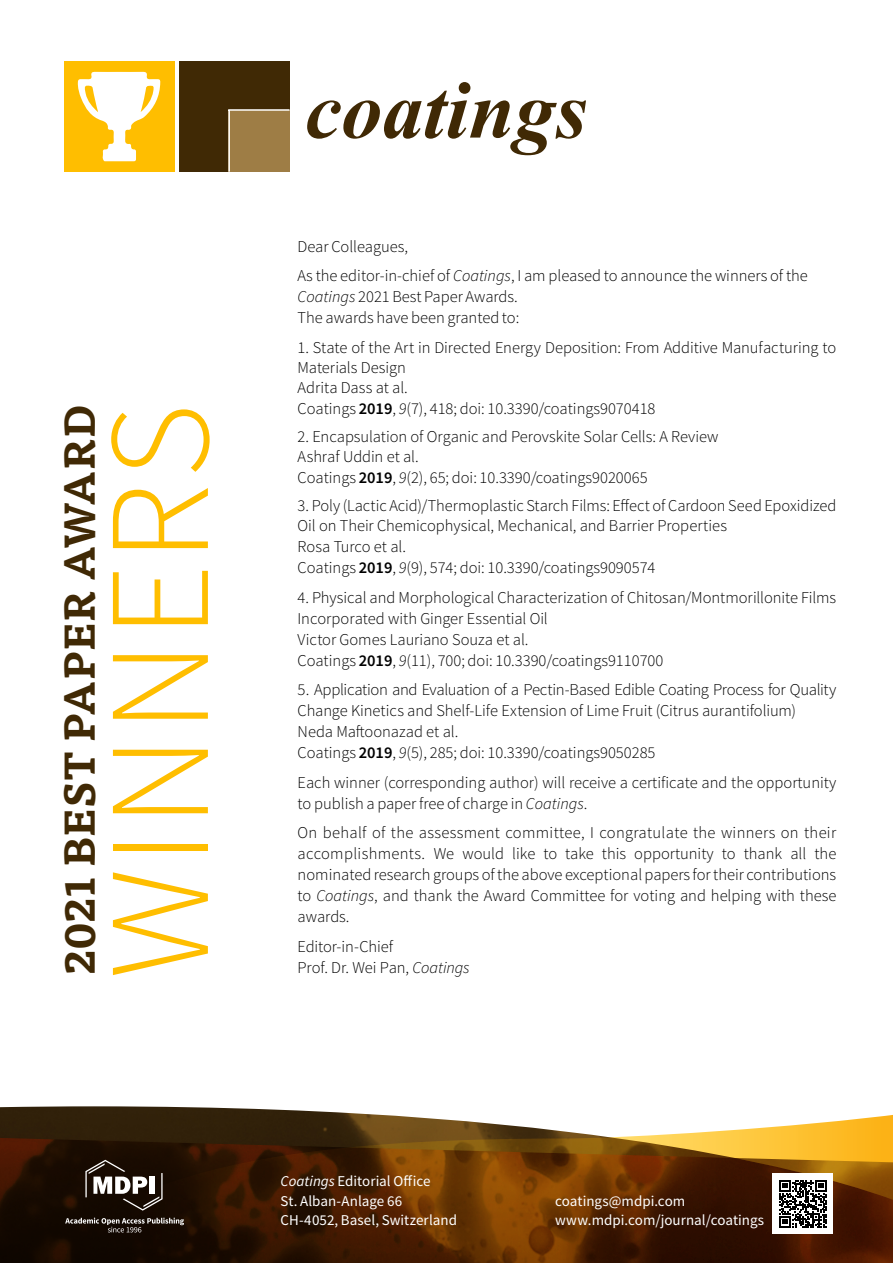
<style>
.page{position:relative;width:893px;height:1263px;background:#fff}
.page>*{position:absolute;margin:0;border:0;box-sizing:border-box;transform-origin:0 0}
.t1{font:300 144.15px "Source Sans Pro";letter-spacing:.025em;color:#ffbe00}
.t2{font:italic 700 81.9px "Times New Roman";color:#402905}
.t3{font:700 42.45px "Tisa OT";letter-spacing:-.005em;color:#402905}
.t4{font:300 16.5px/21px "Source Sans Pro";color:#000}
.t5{font:15px/19.5px "Source Sans Pro";color:#fff}
.s1{font-style:italic}
.s2{font-weight:600}
</style>
<div class="page">
<img style="left:0;top:1106px;width:348px;height:7px">
<svg style="left:0;top:1113px;width:893px;height:150px;background:#5c3814"></svg>
<div style="left:773px;top:1173px;width:60px;height:61px;background:#fff"></div>
<svg style="left:779px;top:1180px;width:48px;height:47px"></svg>
<svg style="left:85px;top:1160px;width:78px;height:50px"></svg>
<svg style="left:65px;top:1217px;width:119px;height:15px;background:#3f362f"></svg>
<div style="left:64px;top:61px;width:110px;height:111px;background:#ffbe00"></div>
<svg style="left:78px;top:72px;width:82px;height:89px"></svg>
<div style="left:179px;top:61px;width:111px;height:111px;background:#402905"></div>
<div style="left:228px;top:110px;width:62px;height:62px;background:#9e7d45"></div>
<hr style="left:228px;top:109px;width:62px;height:2px;background:#fff">
<hr style="left:228px;top:110px;width:2px;height:62px;background:#fff">
<h3 class="t3" style="left:53px;top:975px;width:572px;rotate:-90deg">2021 BEST PAPER AWARD</h3>
<h1 class="t1" style="left:73px;top:978px;width:576px;rotate:-90deg">WINNERS</h1>
<h2 class="t2" style="left:305px;top:53px;width:284px">coatings</h2>
<p class="t4" style="left:298px;top:231px;width:512px;line-height:29.5px">Dear Colleagues,<br>As the editor-in-chief of <span class="s1">Coatings</span>, I am pleased to announce the winners of the</p>
<p class="t4" style="left:298px;top:286px;width:223px"><span class="s1">Coatings</span> 2021 Best Paper Awards.<br>The awards have been granted to:</p>
<p class="t4" style="left:298px;top:338px;width:540px;line-height:20.2px">1. State of the Art in Directed Energy Deposition: From Additive Manufacturing to Materials Design<br>Adrita Dass at al.<br>Coatings <span class="s2">2019</span>, <span class="s1">9</span>(7), 418; doi: 10.3390/coatings9070418</p>
<p class="t4" style="left:298px;top:426px;width:422px;line-height:20.4px">2. Encapsulation of Organic and Perovskite Solar Cells: A Review<br>Ashraf Uddin et al.<br>Coatings <span class="s2">2019</span>, <span class="s1">9</span>(2), 65; doi: 10.3390/coatings9020065</p>
<p class="t4" style="left:298px;top:496px;width:540px;line-height:20.5px">3. Poly (Lactic Acid)/Thermoplastic Starch Films: Effect of Cardoon Seed Epoxidized Oil on Their Chemicophysical, Mechanical, and Barrier Properties<br>Rosa Turco et al.<br>Coatings <span class="s2">2019</span>, <span class="s1">9</span>(9), 574; doi: 10.3390/coatings9090574</p>
<p class="t4" style="left:298px;top:587px;width:540px">4. Physical and Morphological Characterization of Chitosan/Montmorillonite Films Incorporated with Ginger Essential Oil<br>Victor Gomes Lauriano Souza et al.<br>Coatings <span class="s2">2019</span>, <span class="s1">9</span>(11), 700; doi: 10.3390/coatings9110700</p>
<p class="t4" style="left:298px;top:679px;width:540px">5. Application and Evaluation of a Pectin-Based Edible Coating Process for Quality Change Kinetics and Shelf-Life Extension of Lime Fruit (Citrus aurantifolium)<br>Neda Maftoonazad et al.<br>Coatings <span class="s2">2019</span>, <span class="s1">9</span>(5), 285; doi: 10.3390/coatings9050285</p>
<p class="t4" style="left:298px;top:772px;width:540px">Each winner (corresponding author) will receive a certificate and the opportunity to publish a paper free of charge in <span class="s1">Coatings</span>.</p>
<p class="t4" style="left:298px;top:822px;width:540px;text-align:justify">On behalf of the assessment committee, I congratulate the winners on their accomplishments. We would like to take this opportunity to thank all the nominated research groups of the above exceptional papers for their contributions to <span class="s1">Coatings</span>, and thank the Award Committee for voting and helping with these awards.</p>
<p class="t4" style="left:298px;top:936px;width:173px">Editor-in-Chief<br>Prof. Dr. Wei Pan, <span class="s1">Coatings</span></p>
<p class="t5" style="left:281px;top:1172px;width:178px"><span class="s1">Coatings</span> Editorial Office<br>St. Alban-Anlage 66<br>CH-4052, Basel, Switzerland</p>
<p class="t5" style="left:555px;top:1191px;width:211px">coatings@mdpi.com www.mdpi.com/journal/coatings</p>
</div>
